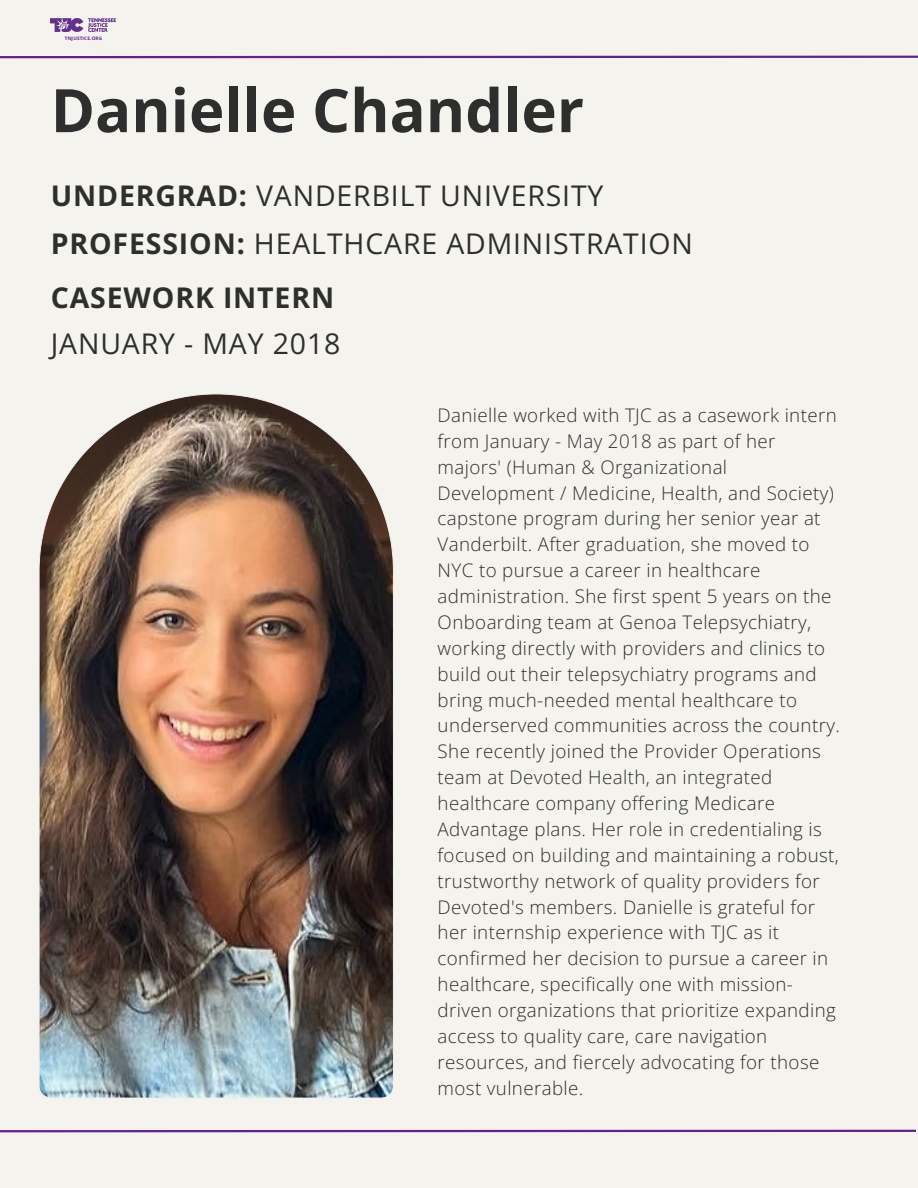
<style>
.page{position:relative;width:918px;height:1188px;background:#f4f3ee}
.page>*{position:absolute;margin:0;border:0;box-sizing:border-box;transform-origin:0 0}
.t1{font:700 60px "Open Sans";color:#2e2e2e}
.t2{font:28.5px/46.3px "Open Sans";letter-spacing:.03em;color:#2e2e2e}
.t3{font:300 18.75px/25.8px "Open Sans";letter-spacing:.02em;color:#2e2e2e}
.t4{font:700 4.65px "Open Sans";letter-spacing:.03em;color:#61218f}
.s1{font-weight:700}
</style>
<div class="page">
<img style="left:39px;top:394px;width:355px;height:704px">
<hr style="left:0;top:1130px;width:916px;height:2px;background:#61218f">
<hr style="left:0;top:56px;width:918px;height:2px;background:#61218f">
<img style="left:51px;top:18px;width:65px;height:14px">
<h3 class="t4" style="left:65px;top:35px;width:39px">TNJUSTICE.ORG</h3>
<p class="t1" style="left:51px;top:68px;width:535px">Danielle Chandler</p>
<h2 class="t2" style="left:51px;top:171px;width:554px"><span class="s1">UNDERGRAD:</span> VANDERBILT UNIVERSITY</h2>
<h2 class="t2" style="left:51px;top:219px;width:644px"><span class="s1">PROFESSION:</span> HEALTHCARE ADMINISTRATION</h2>
<h1 class="t2" style="left:51px;top:274px;width:291px"><span class="s1">CASEWORK INTERN<br></span>JANUARY - MAY 2018</h1>
<h2 class="t3" style="left:438px;top:402px;width:404px">Danielle worked with TJC as a casework intern from January - May 2018 as part of her majors' (Human &amp; Organizational Development / Medicine, Health, and Society) capstone program during her senior year at Vanderbilt. After graduation, she moved to NYC to pursue a career in healthcare administration. She first spent 5 years on the Onboarding team at Genoa Telepsychiatry, working directly with providers and clinics to build out their telepsychiatry programs and bring much-needed mental healthcare to underserved communities across the country.<br>She recently joined the Provider Operations team at Devoted Health, an integrated healthcare company offering Medicare Advantage plans. Her role in credentialing is focused on building and maintaining a robust, trustworthy network of quality providers for Devoted's members. Danielle is grateful for her internship experience with TJC as it confirmed her decision to pursue a career in healthcare, specifically one with mission&shy;driven organizations that prioritize expanding access to quality care, care navigation resources, and fiercely advocating for those most vulnerable.</h2>
</div>
